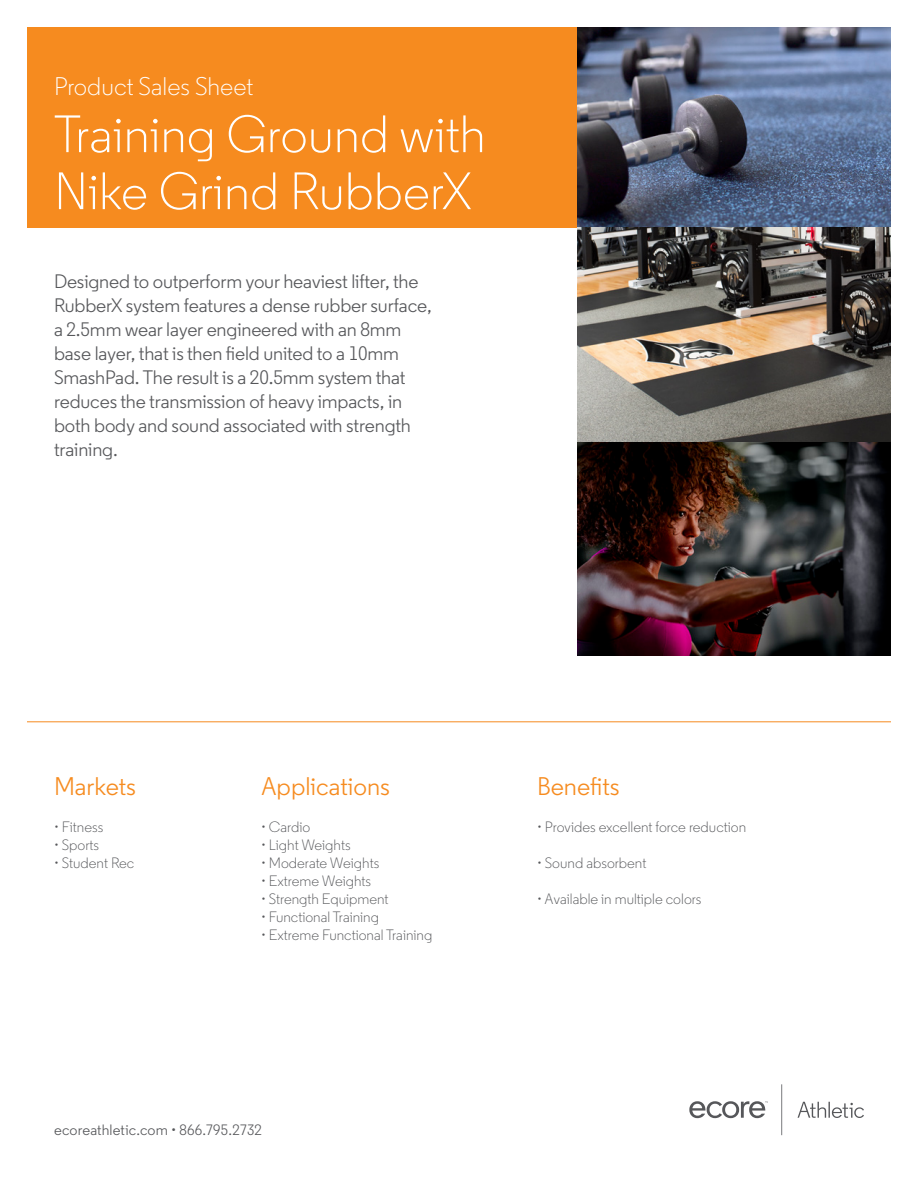
<style>
.page{position:relative;width:918px;height:1188px;background:#fff}
.page>*{position:absolute;margin:0;border:0;box-sizing:border-box;transform-origin:0 0}
.t1{font:300 52.5px/57px "Regular";color:#fff}
.t2{font:25.5px "Regular";color:#f68b1f}
.t3{font:300 25.5px "Regular";color:#fff}
.Intro_Copy{font:19.5px/24px "Regular";letter-spacing:-.01em;color:#56575a}
.t4{font:300 15px "Regular";color:#56575a}
.t5{font:15px "Regular";letter-spacing:.01em;color:#56575a}
</style>
<div class="page">
<div style="left:27px;top:27px;width:579px;height:200px;background:#f68b1f"></div>
<img style="left:577px;top:442px;width:314px;height:213px">
<svg style="left:577px;top:27px;width:314px;height:200px;background:#58647f"></svg>
<svg style="left:577px;top:227px;width:314px;height:215px;background:#706960"></svg>
<hr style="left:27px;top:721px;width:864px;height:1px;background:#f68b1f">
<svg style="left:798px;top:1102px;width:66px;height:16px"></svg>
<svg style="left:689px;top:1101px;width:79px;height:17px"></svg>
<svg style="left:781px;top:1084px;width:1px;height:51px"></svg>
<p class="t3" style="left:54px;top:71px;width:201px">Product Sales Sheet</p>
<p class="t1" style="left:54px;top:106px;width:433px">Training Ground with<br>Nike Grind RubberX</p>
<p class="Intro_Copy" style="left:54px;top:269px;width:379px">Designed to outperform your heaviest lifter, the RubberX system features a dense rubber surface, a 2.5mm wear layer engineered with an 8mm base layer, that is then field united to a 10mm SmashPad. The result is a 20.5mm system that reduces the transmission of heavy impacts, in both body and sound associated with strength training.</p>
<p class="t2" style="left:54px;top:770px;width:84px">Markets</p>
<p class="t2" style="left:261px;top:770px;width:131px">Applications</p>
<p class="t2" style="left:537px;top:770px;width:84px">Benefits</p>
<p class="t4" style="left:54px;top:818px;width:51px">• Fitness</p>
<p class="t4" style="left:54px;top:836px;width:46px">• Sports</p>
<p class="t4" style="left:54px;top:854px;width:82px">• Student Rec</p>
<p class="t4" style="left:261px;top:818px;width:51px">• Cardio</p>
<p class="t4" style="left:261px;top:836px;width:91px">• Light Weights</p>
<p class="t4" style="left:261px;top:854px;width:120px">• Moderate Weights</p>
<p class="t4" style="left:261px;top:872px;width:112px">• Extreme Weights</p>
<p class="t4" style="left:261px;top:890px;width:129px">• Strength Equipment</p>
<p class="t4" style="left:261px;top:908px;width:120px">• Functional Training</p>
<p class="t4" style="left:261px;top:926px;width:173px">• Extreme Functional Training</p>
<p class="t4" style="left:537px;top:818px;width:211px">• Provides excellent force reduction</p>
<p class="t4" style="left:537px;top:854px;width:111px">• Sound absorbent</p>
<p class="t4" style="left:537px;top:890px;width:166px">• Available in multiple colors</p>
<p class="t5" style="left:54px;top:1121px;width:209px">ecoreathletic.com • 866.795.2732</p>
</div>
